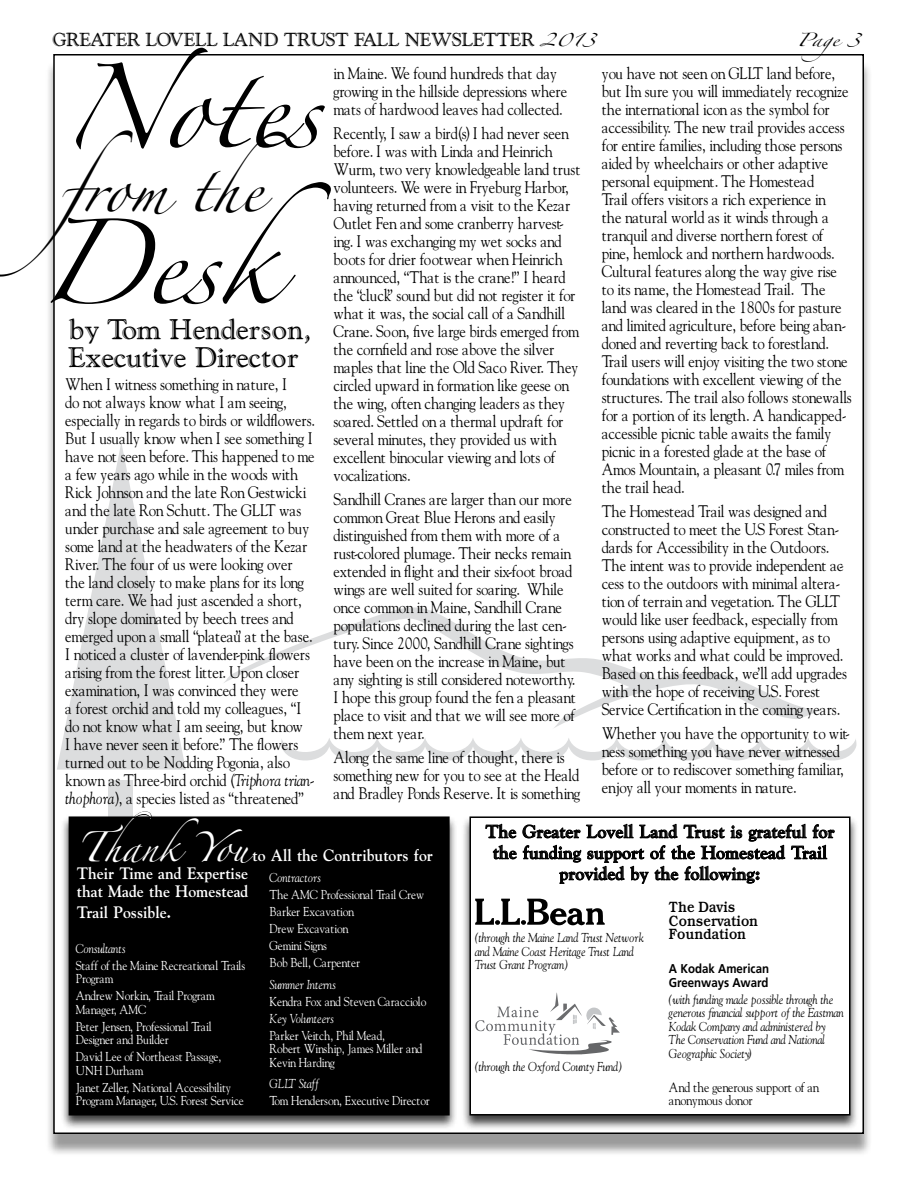
<style>
.page{position:relative;width:918px;height:1188px;background:#fff}
.page>*{position:absolute;margin:0;border:0;box-sizing:border-box;transform-origin:0 0}
.t1{font:75.9px "Zapfino";color:#000}
.t2{font:43.2px "Zapfino";color:#000}
.t3{font:27px/28.5px "Goudy Hilights SSK";color:#000}
.t4{font:700 18px/21px "Gilde";color:#000;text-align:center}
.t5{font:18px "Goudy Hilights SSK";color:#000}
.t6{font:16.5px/18px "Goudy SSK";color:#000;scale:.9 1}
.t7{font:700 16.5px/18px "Gilde";color:#fff;scale:.95 1}
.t8{font:500 15px/13.5px "Bookman";color:#000;scale:.9 1}
.t9{font:13.5px/13.5px "Goudy SSK";color:#000;scale:.9 1}
.t10{font:12.75px/13.5px "Goudy SSK";color:#fff;scale:.9 1}
.t11{font:italic 12.75px/13.5px "Goudy SSK";color:#000;scale:.9 1}
.t12{font:italic 12.75px "Goudy SSK";color:#fff;scale:.9 1}
.t13{font:700 12.75px/13.5px "Frutiger LT Com";color:#000;scale:.9 1}
.t14{font:12px "Zapfino";color:#000;scale:1.26 1}
.s1{font-family:"Zapfino";font-size:12px}
.s2{font-style:italic}
.s3{font-family:"Zapfino";font-weight:400;font-size:27px}
</style>
<div class="page">
<div style="left:45px;top:61px;width:827px;height:1096px;background:#000;opacity:.4"></div>
<div style="left:54px;top:55px;width:809px;height:1078px;background:#fff"></div>
<svg style="left:57px;top:443px;width:129px;height:327px"></svg>
<div style="left:108px;top:780px;width:24px;height:39px;background:#dcddde"></div>
<svg style="left:224px;top:607px;width:597px;height:121px"></svg>
<svg style="left:281px;top:738px;width:576px;height:23px"></svg>
<div style="left:60px;top:810px;width:398px;height:320px;background:#000;opacity:.75"></div>
<div style="left:69px;top:817px;width:380px;height:298px;background:#000"></div>
<svg style="left:76px;top:811px;width:358px;height:5px"></svg>
<div style="left:69px;top:816px;width:381px;height:300px;border:2px solid #000"></div>
<div style="left:461px;top:815px;width:398px;height:315px;background:#000;opacity:.75"></div>
<div style="left:470px;top:817px;width:380px;height:298px;background:#fff"></div>
<svg style="left:485px;top:824px;width:350px;height:60px"></svg>
<div style="left:469px;top:816px;width:381px;height:300px;border:2px solid #000"></div>
<svg style="left:475px;top:899px;width:130px;height:26px"></svg>
<svg style="left:475px;top:992px;width:145px;height:63px"></svg>
<p class="t5" style="left:53px;top:28px;width:544px">GREATER LOVELL LAND TRUST FALL NEWSLETTER <span class="s1">2013</span></p>
<p class="t14" style="left:797px;top:35px;width:52px">Page 3</p>
<h1 class="t1" style="left:61px;top:76px;width:261px">Notes</h1>
<p class="t6" style="left:334px;top:63px;width:261px">in Maine. We found hundreds that day growing in the hillside depressions where mats of hardwood leaves had collected.</p>
<p class="t6" style="left:333px;top:123px;width:276px">Recently, I saw a bird(s) I had never seen before. I was with Linda and Heinrich Wurm, two very knowledgeable land trust volunteers. We were in Fryeburg Harbor, having returned from a visit to the Kezar Outlet Fen and some cranberry harvest&shy;ing. I was exchanging my wet socks and boots for drier footwear when Heinrich announced, “That is the crane!” I heard the “cluck” sound but did not register it for what it was, the social call of a Sandhill Crane. Soon, five large birds emerged from the cornfield and rose above the silver maples that line the Old Saco River. They circled upward in formation like geese on the wing, often changing leaders as they soared. Settled on a thermal updraft for several minutes, they provided us with excellent binocular viewing and lots of vocalizations.</p>
<p class="t6" style="left:333px;top:489px;width:271px">Sandhill Cranes are larger than our more common Great Blue Herons and easily distinguished from them with more of a rust-colored plumage. Their necks remain extended in flight and their six-foot broad wings are well suited for soaring. While once common in Maine, Sandhill Crane populations declined during the last cen&shy;tury. Since 2000, Sandhill Crane sightings have been on the increase in Maine, but any sighting is still considered noteworthy.<br>I hope this group found the fen a pleasant place to visit and that we will see more of them next year.</p>
<p class="t6" style="left:333px;top:747px;width:276px">Along the same line of thought, there is something new for you to see at the Heald and Bradley Ponds Reserve. It is something</p>
<p class="t6" style="left:602px;top:63px;width:279px">you have not seen on GLLT land before, but I’m sure you will immediately recognize the international icon as the symbol for accessibility. The new trail provides access for entire families, including those persons aided by wheelchairs or other adaptive personal equipment. The Homestead<br>Trail offers visitors a rich experience in<br>the natural world as it winds through a tranquil and diverse northern forest of pine, hemlock and northern hardwoods.<br>Cultural features along the way give rise to its name, the Homestead Trail. The land was cleared in the 1800s for pasture and limited agriculture, before being aban&shy;doned and reverting back to forestland.<br>Trail users will enjoy visiting the two stone foundations with excellent viewing of the structures. The trail also follows stonewalls for a portion of its length. A handicapped&shy;accessible picnic table awaits the family picnic in a forested glade at the base of Amos Mountain, a pleasant 0.7 miles from the trail head.</p>
<p class="t6" style="left:602px;top:501px;width:274px">The Homestead Trail was designed and constructed to meet the U.S Forest Stan&shy;dards for Accessibility in the Outdoors.<br>The intent was to provide independent ac&shy;cess to the outdoors with minimal altera&shy;tion of terrain and vegetation. The GLLT would like user feedback, especially from persons using adaptive equipment, as to what works and what could be improved.<br>Based on this feedback, we’ll add upgrades with the hope of receiving U.S. Forest Service Certification in the coming years.</p>
<p class="t6" style="left:602px;top:723px;width:277px">Whether you have the opportunity to wit&shy;ness something you have never witnessed before or to rediscover something familiar, enjoy all your moments in nature.</p>
<h2 class="t2" style="left:60px;top:171px;width:229px">from the</h2>
<h1 class="t1" style="left:38px;top:232px;width:294px">Desk</h1>
<h3 class="t3" style="left:69px;top:315px;width:244px">by Tom Henderson,<br>Executive Director</h3>
<p class="t6" style="left:65px;top:375px;width:279px">When I witness something in nature, I<br>do not always know what I am seeing, especially in regards to birds or wildflowers.<br>But I usually know when I see something I have not seen before. This happened to me a few years ago while in the woods with Rick Johnson and the late Ron Gestwicki and the late Ron Schutt. The GLLT was under purchase and sale agreement to buy some land at the headwaters of the Kezar River. The four of us were looking over the land closely to make plans for its long term care. We had just ascended a short, dry slope dominated by beech trees and emerged upon a small “plateau” at the base.<br>I noticed a cluster of lavender-pink flowers arising from the forest litter. Upon closer examination, I was convinced they were<br>a forest orchid and told my colleagues, “I do not know what I am seeing, but know<br>I have never seen it before.” The flowers turned out to be Nodding Pogonia, also known as Three-bird orchid (<span class="s2">Triphora trian&shy;thophora</span>), a species listed as “threatened”</p>
<p class="t7" style="left:77px;top:848px;width:376px"><span class="s3">ThankYou</span>to All the Contributors for<br>Their Time and Expertise<br>that Made the Homestead</p>
<p class="t7" style="left:77px;top:905px;width:101px">Trail Possible.</p>
<p class="t12" style="left:76px;top:941px;width:57px">Consultants</p>
<p class="t10" style="left:76px;top:958px;width:190px">Staff of the Maine Recreational Trails<br>Program</p>
<p class="t10" style="left:76px;top:989px;width:156px">Andrew Norkin, Trail Program<br>Manager, AMC</p>
<p class="t10" style="left:76px;top:1019px;width:152px">Peter Jensen, Professional Trail<br>Designer and Builder</p>
<p class="t10" style="left:76px;top:1050px;width:163px">David Lee of Northeast Passage,<br>UNH Durham</p>
<p class="t10" style="left:76px;top:1080px;width:188px">Janet Zeller, National Accessibility<br>Program Manager, U.S. Forest Service</p>
<p class="t12" style="left:270px;top:870px;width:59px">Contractors</p>
<p class="t10" style="left:270px;top:886px;width:173px;line-height:17px">The AMC Professional Trail Crew<br>Barker Excavation<br>Drew Excavation<br>Gemini Signs<br>Bob Bell, Carpenter</p>
<p class="t12" style="left:270px;top:977px;width:75px">Summer Interns</p>
<p class="t10" style="left:270px;top:994px;width:175px">Kendra Fox and Steven Caracciolo</p>
<p class="t12" style="left:270px;top:1011px;width:73px">Key Volunteers</p>
<p class="t10" style="left:270px;top:1028px;width:171px">Parker Veitch, Phil Mead,<br>Robert Winship, James Miller and<br>Kevin Harding</p>
<p class="t12" style="left:270px;top:1076px;width:56px">GLLT Staff</p>
<p class="t10" style="left:270px;top:1094px;width:180px">Tom Henderson, Executive Director</p>
<p class="t4" style="left:485px;top:822px;width:351px">The Greater Lovell Land Trust is grateful for the funding support of the Homestead Trail provided by the following:</p>
<p class="t11" style="left:475px;top:931px;width:189px">(through the Maine Land Trust Network and Maine Coast Heritage Trust Land<br>Trust Grant Program)</p>
<p class="t11" style="left:475px;top:1060px;width:165px">(through the Oxford County Fund)</p>
<p class="t8" style="left:669px;top:900px;width:101px">The Davis<br>Conservation<br>Foundation</p>
<p class="t13" style="left:669px;top:962px;width:113px">A Kodak American<br>Greenways Award</p>
<p class="t11" style="left:669px;top:992px;width:195px">(with funding made possible through the generous financial support of the Eastman Kodak Company and administered by The Conservation Fund and National Geographic Society)</p>
<p class="t9" style="left:669px;top:1080px;width:168px">And the generous support of an anonymous donor</p>
</div>
